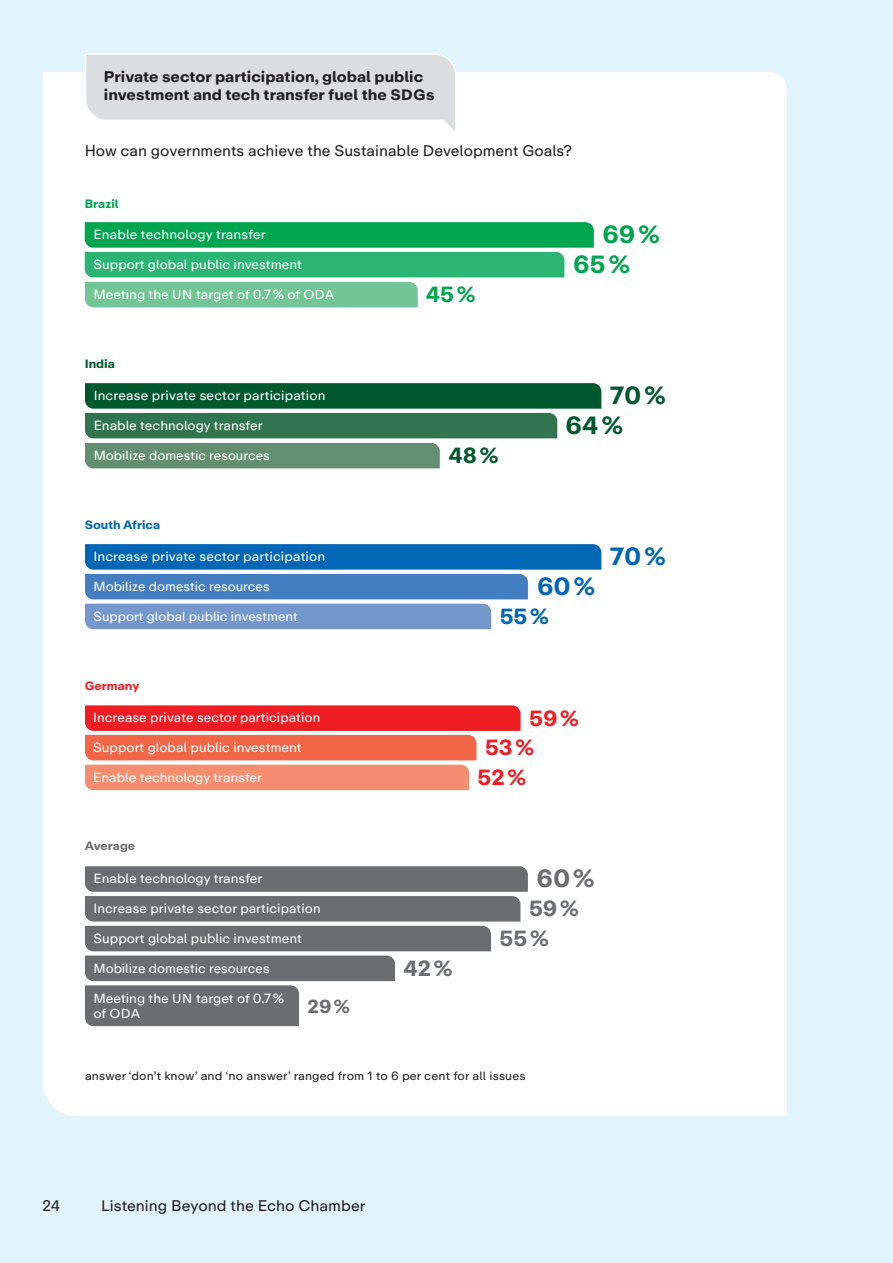
<style>
.page{position:relative;width:893px;height:1263px;background:#e1f4fc}
.page>*{position:absolute;margin:0;border:0;box-sizing:border-box;transform-origin:0 0}
.t1{font:700 24.75px "Koerber Repro";color:#0166b3}
.t2{font:700 24.75px "Koerber Repro";color:#00592e}
.t3{font:700 24.75px "Koerber Repro";color:#00a54f}
.t4{font:700 24.75px "Koerber Repro";color:#6c6d70}
.t5{font:700 21.75px "Koerber Repro";color:#ee1d23}
.t6{font:700 21.75px/29.7px "Koerber Repro";color:#6c6d70}
.t7{font:700 21.75px "Koerber Repro";color:#00592e}
.t8{font:700 21.75px "Koerber Repro";color:#0166b3}
.t9{font:700 21.75px "Koerber Repro";color:#00a54f}
.t10{font:700 18.75px "Koerber Repro";color:#6c6d70}
.t11{font:15.3px "Koerber Repro";color:#231f20}
.t12{font:700 15.3px/18px "Koerber Repro";color:#231f20}
.t13{font:13.2px "Koerber Repro";color:#fff}
.t14{font:12.9px "Koerber Repro";color:#fff}
.t15{font:12px "Koerber Repro";letter-spacing:.01em;color:#231f20}
.t16{font:700 12px "Koerber Repro";color:#0166b3}
.t17{font:700 12px "Koerber Repro";color:#ee1d23}
.t18{font:700 12px "Koerber Repro";letter-spacing:-.005em;color:#6c6d70}
.t19{font:700 12px "Koerber Repro";letter-spacing:-.005em;color:#00a54f}
.t20{font:700 12px "Koerber Repro";color:#00592e}
.s1{font-size:15px}
.s2{font-size:12.9px}
.s3{font-size:13.2px}
</style>
<div class="page">
<div style="left:43px;top:72px;width:744px;height:1044px;background:#fff"></div>
<svg style="left:85px;top:705px;width:436px;height:85px;background:#f47466"></svg>
<svg style="left:85px;top:383px;width:516px;height:85px;background:#5a9073"></svg>
<svg style="left:85px;top:544px;width:516px;height:85px;background:#6297cc"></svg>
<svg style="left:85px;top:222px;width:509px;height:85px;background:#5bc38d"></svg>
<svg style="left:84px;top:53px;width:374px;height:82px;background:#e3e4e6"></svg>
<svg style="left:85px;top:866px;width:443px;height:160px;background:#98999b"></svg>
<p class="t12" style="left:104px;top:68px;width:332px">Private sector participation, global public investment and tech transfer fuel the <span class="s1">SDG</span>s</p>
<p class="t11" style="left:85px;top:141px;width:489px">How can governments achieve the Sustainable Development Goals?</p>
<p class="t19" style="left:85px;top:195px;width:35px">Brazil</p>
<p class="t13" style="left:94px;top:226px;width:174px">Enable technology transfer</p>
<p class="t13" style="left:94px;top:256px;width:210px">Support global public investment</p>
<p class="t13" style="left:94px;top:286px;width:242px">Meeting the <span class="s2">UN</span> target of 0.7 % of <span class="s2">ODA</span></p>
<p class="t20" style="left:85px;top:356px;width:32px">India</p>
<p class="t13" style="left:94px;top:387px;width:233px">Increase private sector participation</p>
<p class="t13" style="left:94px;top:417px;width:170px">Enable technology transfer</p>
<p class="t13" style="left:94px;top:447px;width:178px">Mobilize domestic resources</p>
<p class="t16" style="left:85px;top:517px;width:77px">South Africa</p>
<p class="t13" style="left:94px;top:548px;width:233px">Increase private sector participation</p>
<p class="t13" style="left:94px;top:578px;width:178px">Mobilize domestic resources</p>
<p class="t13" style="left:94px;top:608px;width:206px">Support global public investment</p>
<p class="t17" style="left:85px;top:677px;width:56px">Germany</p>
<p class="t13" style="left:93px;top:709px;width:229px">Increase private sector participation</p>
<p class="t13" style="left:93px;top:739px;width:210px">Support global public investment</p>
<p class="t13" style="left:93px;top:769px;width:170px">Enable technology transfer</p>
<p class="t18" style="left:85px;top:838px;width:52px">Average</p>
<p class="t13" style="left:94px;top:870px;width:170px">Enable technology transfer</p>
<p class="t13" style="left:94px;top:900px;width:229px">Increase private sector participation</p>
<p class="t13" style="left:94px;top:930px;width:210px">Support global public investment</p>
<p class="t13" style="left:94px;top:960px;width:178px">Mobilize domestic resources</p>
<p class="t13" style="left:94px;top:990px;width:192px">Meeting the <span class="s2">UN</span> target of 0.7 %</p>
<p class="t14" style="left:94px;top:1006px;width:48px"><span class="s3">of</span> ODA</p>
<h3 class="t10" style="left:308px;top:994px;width:44px">29 %</h3>
<h1 class="t3" style="left:602px;top:218px;width:59px">69 %</h1>
<h2 class="t9" style="left:426px;top:280px;width:51px">45 %</h2>
<h2 class="t7" style="left:449px;top:441px;width:51px">48 %</h2>
<h1 class="t3" style="left:573px;top:248px;width:58px">65 %</h1>
<h1 class="t2" style="left:610px;top:379px;width:57px">70 %</h1>
<h1 class="t2" style="left:566px;top:409px;width:59px">64 %</h1>
<h1 class="t1" style="left:610px;top:540px;width:57px">70 %</h1>
<h1 class="t1" style="left:537px;top:570px;width:60px">60 %</h1>
<h2 class="t8" style="left:500px;top:602px;width:51px">55 %</h2>
<h2 class="t5" style="left:529px;top:704px;width:51px">59 %</h2>
<h2 class="t5" style="left:485px;top:733px;width:51px">53 %</h2>
<h2 class="t5" style="left:478px;top:763px;width:50px">52 %</h2>
<h2 class="t6" style="left:403px;top:954px;width:50px">42 %</h2>
<h1 class="t4" style="left:536px;top:861px;width:60px">60 %</h1>
<h2 class="t6" style="left:499px;top:894px;width:81px;text-indent:30px">59 %<br>55 %</h2>
<p class="t15" style="left:85px;top:1068px;width:442px">answer ‘don’t know’ and ‘no answer’ ranged from 1 to 6 per cent for all issues</p>
<p class="t11" style="left:43px;top:1195px;width:19px">24</p>
<p class="t11" style="left:101px;top:1195px;width:266px">Listening Beyond the Echo Chamber</p>
</div>
